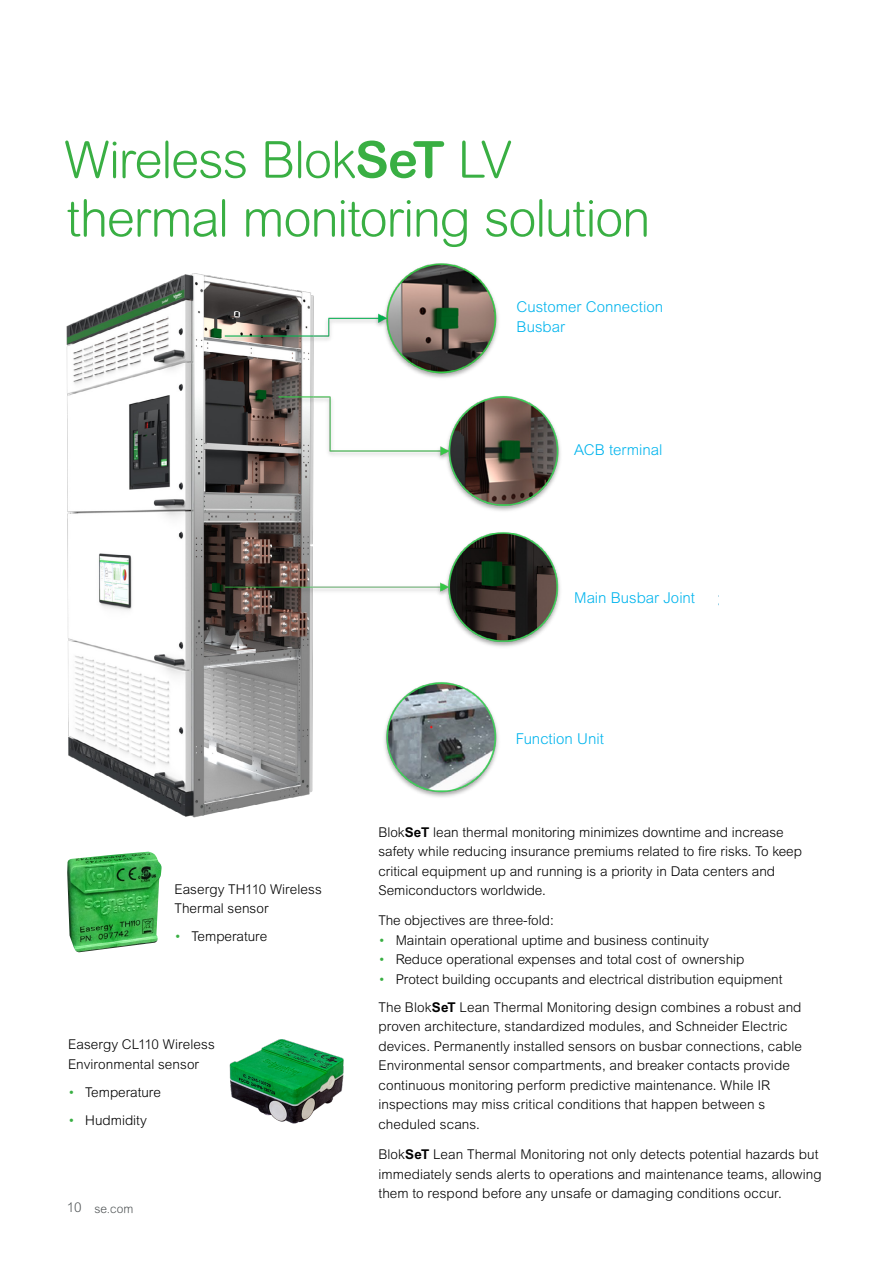
<style>
.page{position:relative;width:893px;height:1263px;background:#fff}
.page>*{position:absolute;margin:0;border:0;box-sizing:border-box;transform-origin:0 0}
.t1{font:300 51px/58.5px "Arial Rounded MT Pro";letter-spacing:-.025em;color:#39af43}
.t2{font:300 15px/19.5px "Arial MT Pro";color:#00b4ed}
.t3{font:300 13.5px/19.5px "Arial MT Pro";color:#000}
.t4{font:300 12px "Arial Rounded MT Pro";color:#515557}
.s1{font-weight:700}
.s2{color:#39af43}
.s3{font-family:"Arial MT Pro";font-size:13.5px}
</style>
<div class="page">
<img style="left:66px;top:263px;width:653px;height:589px">
<div style="left:517px;top:299px;width:193px;height:59px;background:#fff"></div>
<div style="left:574px;top:443px;width:117px;height:23px;background:#fff"></div>
<div style="left:574px;top:590px;width:144px;height:48px;background:#fff"></div>
<div style="left:516px;top:731px;width:116px;height:24px;background:#fff"></div>
<img style="left:229px;top:1039px;width:115px;height:85px">
<img style="left:67px;top:852px;width:95px;height:100px">
<h1 class="t1" style="left:64px;top:133px;width:587px">Wireless Blok<span class="s1">SeT</span> LV thermal monitoring solution</h1>
<p class="t2" style="left:517px;top:298px;width:148px">Customer Connection<br>Busbar</p>
<p class="t2" style="left:574px;top:441px;width:90px">ACB terminal</p>
<p class="t2" style="left:574px;top:588px;width:122px">Main Busbar Joint</p>
<p class="t3" style="left:174px;top:880px;width:149px">Easergy TH110 Wireless<br>Thermal sensor</p>
<p class="t3" style="left:174px;top:927px;width:94px"><span class="s2">•</span> Temperature</p>
<p class="t3" style="left:68px;top:1035px;width:148px">Easergy CL110 Wireless<br>Environmental sensor</p>
<p class="t3" style="left:68px;top:1082px;width:94px"><span class="s2">•</span> Temperature</p>
<p class="t3" style="left:68px;top:1110px;width:80px"><span class="s2">•</span> Hudmidity</p>
<p class="t4" style="left:67px;top:1201px;width:68px"><span class="s3">10</span> se.com</p>
<p class="t2" style="left:516px;top:730px;width:90px">Function Unit</p>
<p class="t3" style="left:378px;top:822px;width:425px">Blok<span class="s1">SeT</span> lean thermal monitoring minimizes downtime and increase safety while reducing insurance premiums related to fire risks. To keep critical equipment up and running is a priority in Data centers and Semiconductors worldwide.</p>
<p class="t3" style="left:378px;top:911px;width:177px">The objectives are three-fold:</p>
<p class="t3" style="left:378px;top:931px;width:332px"><span class="s2">•</span> Maintain operational uptime and business continuity</p>
<p class="t3" style="left:378px;top:950px;width:367px"><span class="s2">•</span> Reduce operational expenses and total cost of ownership</p>
<p class="t3" style="left:378px;top:965px;width:425px;line-height:28px"><span class="s2">•</span> Protect building occupants and electrical distribution equipment<br>The Blok<span class="s1">SeT</span> Lean Thermal Monitoring design combines a robust and</p>
<p class="t3" style="left:378px;top:1017px;width:425px">proven architecture, standardized modules, and Schneider Electric devices. Permanently installed sensors on busbar connections, cable Environmental sensor compartments, and breaker contacts provide continuous monitoring perform predictive maintenance. While IR inspections may miss critical conditions that happen between s cheduled scans.</p>
<p class="t3" style="left:378px;top:1145px;width:445px">Blok<span class="s1">SeT</span> Lean Thermal Monitoring not only detects potential hazards but immediately sends alerts to operations and maintenance teams, allowing them to respond before any unsafe or damaging conditions occur.</p>
</div>
